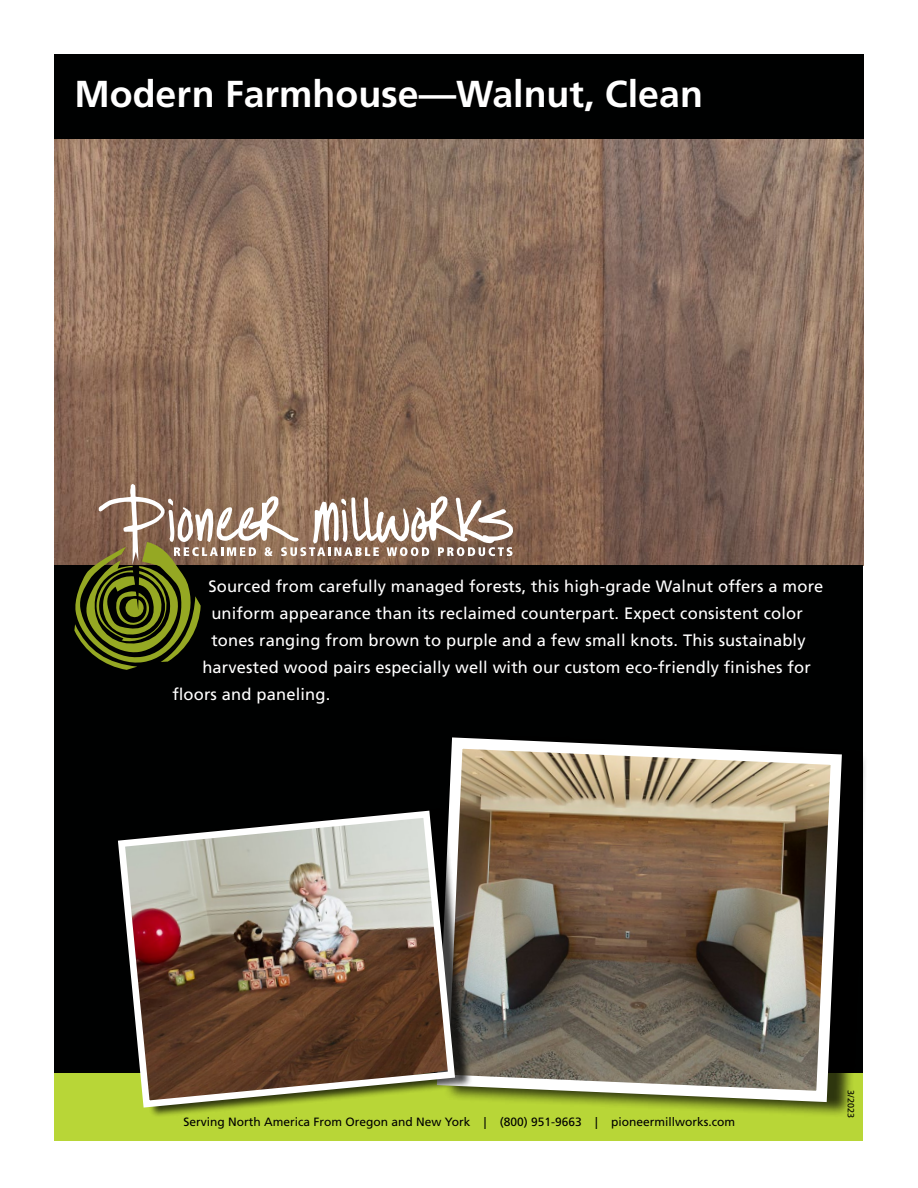
<style>
.page{position:relative;width:918px;height:1188px;background:#fff}
.page>*{position:absolute;margin:0;border:0;box-sizing:border-box;transform-origin:0 0}
.t1{font:700 37.5px "Frutiger LT Std";color:#fff}
.t2{font:16.5px "Frutiger LT Std";letter-spacing:.01em;color:#fff}
.t3{font:12px "Frutiger LT Std";color:#000}
.t4{font:9px "Frutiger LT Std";color:#000}
</style>
<div class="page">
<img style="left:55px;top:138px;width:808px;height:427px">
<div style="left:55px;top:565px;width:808px;height:508px;background:#000101"></div>
<div style="left:54px;top:54px;width:809px;height:84px;background:#000101"></div>
<div style="left:55px;top:1073px;width:808px;height:67px;background:#b8d637"></div>
<svg style="left:74px;top:484px;width:439px;height:186px"></svg>
<div style="left:444px;top:734px;width:425px;height:384px;background:#000;opacity:.75"></div>
<img style="left:444px;top:734px;width:404px;height:374px">
<div style="left:123px;top:808px;width:350px;height:310px;background:#000;opacity:.75"></div>
<img style="left:118px;top:807px;width:341px;height:304px">
<h1 class="t1" style="left:74px;top:72px;width:630px">Modern Farmhouse—Walnut, Clean</h1>
<p class="t2" style="left:208px;top:576px;width:617px">Sourced from carefully managed forests, this high-grade Walnut offers a more</p>
<p class="t2" style="left:211px;top:603px;width:593px">uniform appearance than its reclaimed counterpart. Expect consistent color</p>
<p class="t2" style="left:211px;top:630px;width:596px">tones ranging from brown to purple and a few small knots. This sustainably</p>
<p class="t2" style="left:202px;top:657px;width:610px">harvested wood pairs especially well with our custom eco-friendly finishes for</p>
<p class="t2" style="left:172px;top:684px;width:159px">floors and paneling.</p>
<p class="t3" style="left:184px;top:1115px;width:553px">Serving North America From Oregon and New York | (800) 951-9663 | pioneermillworks.com</p>
<p class="t4" style="left:856px;top:1090px;width:29px;rotate:90deg">3/2023</p>
</div>
